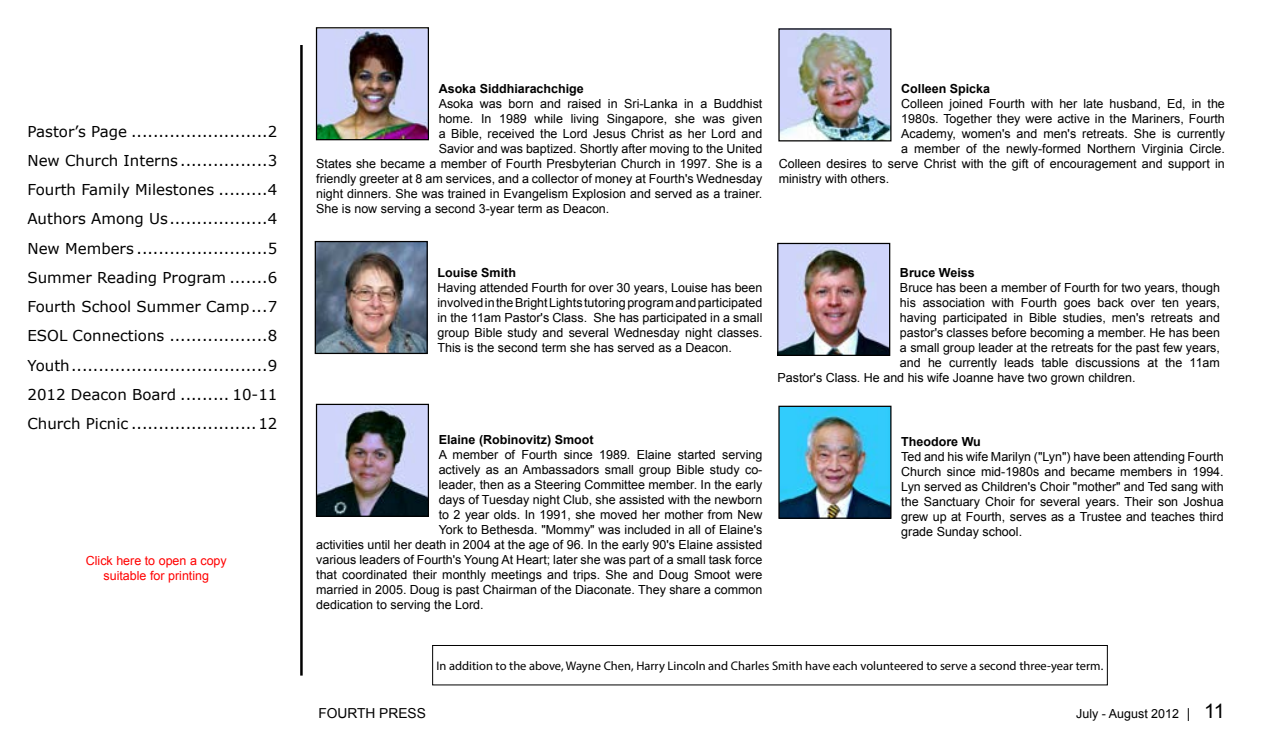
<style>
.page{position:relative;width:1270px;height:750px;background:#fff}
.page>*{position:absolute;margin:0;border:0;box-sizing:border-box;transform-origin:0 0}
.t1{font:15px/29.2px "Verdana";color:#000;text-align:justify}
.t2{font:13.75px "Arial";color:#000}
.t3{font:12.5px/15px "Arial";color:#000;text-align:justify}
.t4{font:12.5px "Myriad Pro";color:#000}
.t5{font:700 12.5px "Arial";color:#000}
.t6{font:12.5px/15px "Arial";color:#f00;text-align:center}
.s1{font-size:13.75px}
.s2{font-size:20px}
</style>
<div class="page">
<hr style="left:300px;top:45px;width:3px;height:631px;background:#000">
<img style="left:318px;top:29px;width:109px;height:109px">
<div style="left:316px;top:27px;width:113px;height:113px;border:1px solid #000"></div>
<img style="left:317px;top:243px;width:109px;height:109px">
<div style="left:315px;top:241px;width:113px;height:113px;border:1px solid #000"></div>
<img style="left:780px;top:30px;width:110px;height:109px">
<img style="left:318px;top:406px;width:109px;height:109px">
<div style="left:316px;top:404px;width:113px;height:113px;border:1px solid #000"></div>
<img style="left:780px;top:408px;width:110px;height:109px">
<div style="left:778px;top:406px;width:114px;height:113px;border:1px solid #000"></div>
<img style="left:779px;top:245px;width:109px;height:109px">
<div style="left:777px;top:243px;width:113px;height:113px;border:1px solid #000"></div>
<div style="left:432px;top:645px;width:676px;height:40px;border:1px solid #000"></div>
<p class="t1" style="left:27px;top:116px;width:252px">Pastor’s Page .........................2<br>New Church Interns ................3<br>Fourth Family Milestones .........4<br>Authors Among Us..................4<br>New Members ........................5<br>Summer Reading Program .......6<br>Fourth School Summer Camp...7<br>ESOL Connections ..................8<br>Youth....................................9<br>2012 Deacon Board ......... 10-11<br>Church Picnic .......................12</p>
<p class="t6" style="left:86px;top:553px;width:143px">Click here to open a copy suitable for printing</p>
<p class="t5" style="left:439px;top:80px;width:147px">Asoka Siddhiarachchige</p>
<p class="t3" style="left:439px;top:96px;width:325px">Asoka was born and raised in Sri-Lanka in a Buddhist</p>
<p class="t3" style="left:439px;top:111px;width:325px">home. In 1989 while living Singapore, she was given</p>
<p class="t3" style="left:439px;top:126px;width:325px">a Bible, received the Lord Jesus Christ as her Lord and</p>
<p class="t3" style="left:439px;top:141px;width:325px">Savior and was baptized. Shortly after moving to the United</p>
<p class="t3" style="left:316px;top:156px;width:448px">States she became a member of Fourth Presbyterian Church in 1997. She is a</p>
<p class="t3" style="left:316px;top:171px;width:448px">friendly greeter at 8 am services, and a collector of money at Fourth's Wednesday</p>
<p class="t3" style="left:316px;top:186px;width:448px">night dinners. She was trained in Evangelism Explosion and served as a trainer.</p>
<p class="t3" style="left:316px;top:201px;width:295px">She is now serving a second 3-year term as Deacon.</p>
<p class="t5" style="left:901px;top:80px;width:90px">Colleen Spicka</p>
<p class="t3" style="left:901px;top:96px;width:325px">Colleen joined Fourth with her late husband, Ed, in the</p>
<p class="t3" style="left:901px;top:111px;width:325px">1980s. Together they were active in the Mariners, Fourth</p>
<p class="t3" style="left:901px;top:126px;width:325px">Academy, women's and men's retreats. She is currently</p>
<p class="t3" style="left:901px;top:141px;width:325px">a member of the newly-formed Northern Virginia Circle.</p>
<p class="t3" style="left:779px;top:156px;width:448px">Colleen desires to serve Christ with the gift of encouragement and support in</p>
<p class="t3" style="left:779px;top:171px;width:112px">ministry with others.</p>
<p class="t5" style="left:437px;top:265px;width:80px">Louise Smith</p>
<p class="t3" style="left:437px;top:281px;width:327px">Having attended Fourth for over 30 years, Louise has been involved in the Bright Lights tutoring program and participated in the 11am Pastor's Class. She has participated in a small group Bible study and several Wednesday night classes.<br>This is the second term she has served as a Deacon.</p>
<p class="t5" style="left:900px;top:265px;width:76px">Bruce Weiss</p>
<p class="t3" style="left:900px;top:281px;width:321px">Bruce has been a member of Fourth for two years, though</p>
<p class="t3" style="left:900px;top:296px;width:321px">his association with Fourth goes back over ten years,</p>
<p class="t3" style="left:900px;top:311px;width:321px">having participated in Bible studies, men's retreats and</p>
<p class="t3" style="left:900px;top:326px;width:321px">pastor's classes before becoming a member. He has been</p>
<p class="t3" style="left:900px;top:341px;width:322px">a small group leader at the retreats for the past few years,</p>
<p class="t3" style="left:900px;top:356px;width:321px">and he currently leads table discussions at the 11am</p>
<p class="t3" style="left:777px;top:371px;width:360px">Pastor's Class. He and his wife Joanne have two grown children.</p>
<p class="t5" style="left:439px;top:432px;width:156px">Elaine (Robinovitz) Smoot</p>
<p class="t3" style="left:439px;top:448px;width:325px">A member of Fourth since 1989. Elaine started serving</p>
<p class="t3" style="left:439px;top:463px;width:325px">actively as an Ambassadors small group Bible study co-</p>
<p class="t3" style="left:439px;top:478px;width:325px">leader, then as a Steering Committee member. In the early</p>
<p class="t3" style="left:439px;top:493px;width:325px">days of Tuesday night Club, she assisted with the newborn</p>
<p class="t3" style="left:439px;top:508px;width:325px">to 2 year olds. In 1991, she moved her mother from New</p>
<p class="t3" style="left:439px;top:523px;width:325px">York to Bethesda. "Mommy" was included in all of Elaine's</p>
<p class="t3" style="left:316px;top:538px;width:448px">activities until her death in 2004 at the age of 96. In the early 90's Elaine assisted</p>
<p class="t3" style="left:316px;top:553px;width:448px">various leaders of Fourth's Young At Heart; later she was part of a small task force</p>
<p class="t3" style="left:316px;top:568px;width:448px">that coordinated their monthly meetings and trips. She and Doug Smoot were</p>
<p class="t3" style="left:316px;top:583px;width:448px">married in 2005. Doug is past Chairman of the Diaconate. They share a common</p>
<p class="t3" style="left:316px;top:598px;width:169px">dedication to serving the Lord.</p>
<p class="t5" style="left:901px;top:434px;width:81px">Theodore Wu</p>
<p class="t3" style="left:901px;top:450px;width:324px">Ted and his wife Marilyn ("Lyn") have been attending Fourth Church since mid-1980s and became members in 1994.<br>Lyn served as Children's Choir "mother" and Ted sang with the Sanctuary Choir for several years. Their son Joshua grew up at Fourth, serves as a Trustee and teaches third grade Sunday school.</p>
<p class="t4" style="left:436px;top:658px;width:668px">In addition to the above, Wayne Chen, Harry Lincoln and Charles Smith have each volunteered to serve a second three-year term.</p>
<p class="t2" style="left:318px;top:704px;width:109px">FOURTH PRESS</p>
<p class="t3" style="left:1076px;top:706px;width:150px">July - August 2012 <span class="s1">|</span> <span class="s2">11</span></p>
</div>
